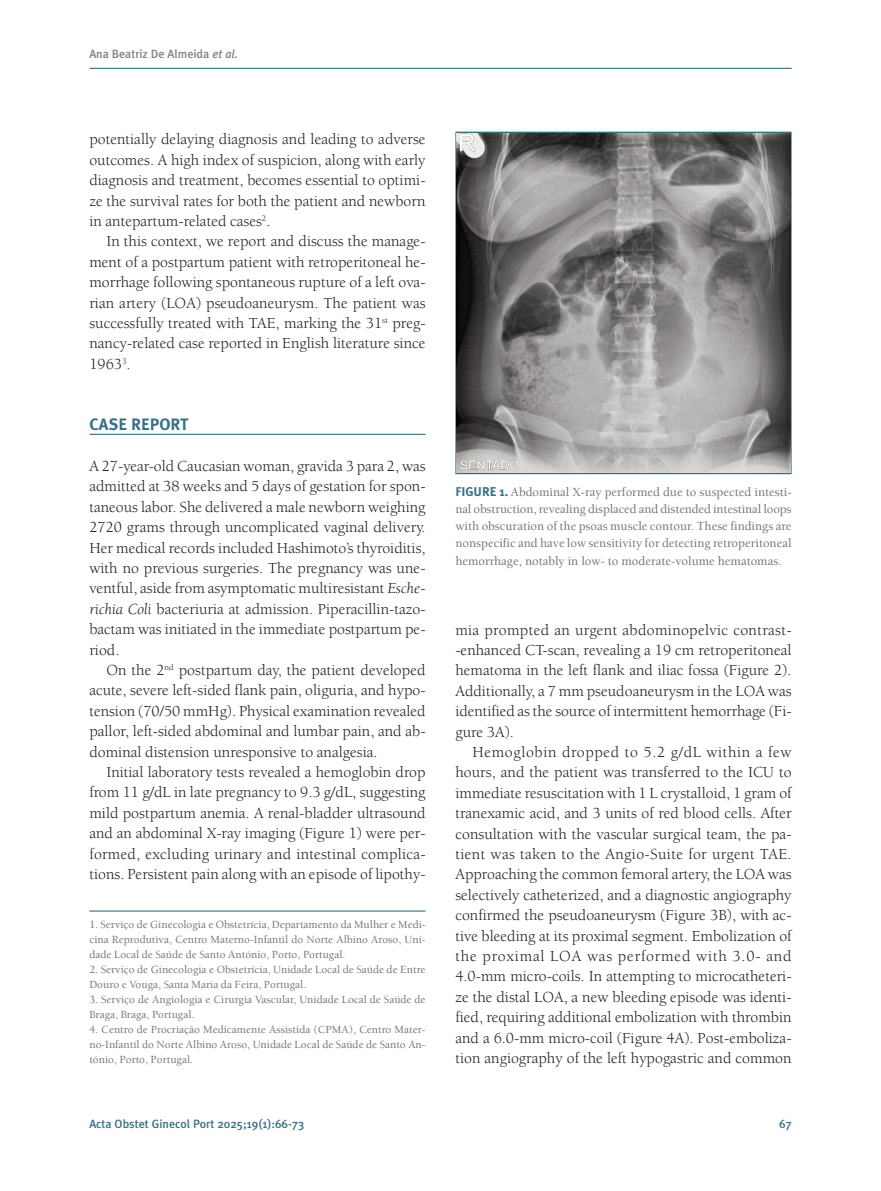
<style>
.page{position:relative;width:881px;height:1191px;background:#fff}
.page>*{position:absolute;margin:0;border:0;box-sizing:border-box;transform-origin:0 0}
.t1{font:700 16.5px "Meta Plus";color:#367087}
.t2{font:15.75px/20.4px "Berkeley";color:#231f20;text-align:justify}
.t3{font:500 12.75px/17.2px "Berkeley";color:#777574;text-align:justify}
.t4{font:500 12px "Meta Plus";color:#367087}
.t5{font:500 12px "Meta Plus";color:#808285}
.t6{font:500 11.25px/15px "Berkeley";color:#777574;text-align:justify}
.s1{font-style:italic}
.s2{font-family:"Meta Plus";font-weight:700;color:#367087}
</style>
<div class="page">
<hr style="left:89px;top:68px;width:702px;height:1px;background:#367087">
<hr style="left:89px;top:434px;width:336px;height:1px;background:#367087">
<hr style="left:89px;top:910px;width:336px;height:1px;background:#367087">
<img style="left:456px;top:133px;width:333px;height:340px">
<p class="t5" style="left:89px;top:47px;width:150px">Ana Beatriz De Almeida <span class="s1">et al.</span></p>
<p class="t2" style="left:89px;top:131px;width:337px">potentially delaying diagnosis and leading to adverse outcomes. A high index of suspicion, along with early diagnosis and treatment, becomes essential to optimi&shy;ze the survival rates for both the patient and newborn in antepartum-related cases<sup>2</sup>.</p>
<p class="t2" style="left:89px;top:233px;width:337px;text-indent:17px">In this context, we report and discuss the manage&shy;ment of a postpartum patient with retroperitoneal he&shy;morrhage following spontaneous rupture of a left ova&shy;rian artery (LOA) pseudoaneurysm. The patient was successfully treated with TAE, marking the 31<sup>st</sup> preg&shy;nancy-related case reported in English literature since 1963<sup>3</sup>.</p>
<p class="t1" style="left:89px;top:415px;width:101px">CASE REPORT</p>
<p class="t2" style="left:89px;top:457px;width:337px">A 27-year-old Caucasian woman, gravida 3 para 2, was admitted at 38 weeks and 5 days of gestation for spon&shy;taneous labor. She delivered a male newborn weighing 2720 grams through uncomplicated vaginal delivery.<br>Her medical records included Hashimoto’s thyroiditis, with no previous surgeries. The pregnancy was une&shy;ventful, aside from asymptomatic multiresistant <span class="s1">Esche&shy;richia Coli</span> bacteriuria at admission. Piperacillin-tazo&shy;bactam was initiated in the immediate postpartum pe&shy;riod.</p>
<p class="t2" style="left:89px;top:661px;width:337px;text-indent:17px">On the 2<sup>nd</sup> postpartum day, the patient developed acute, severe left-sided flank pain, oliguria, and hypo&shy;tension (70/50 mmHg). Physical examination revealed pallor, left-sided abdominal and lumbar pain, and ab&shy;dominal distension unresponsive to analgesia.</p>
<p class="t2" style="left:89px;top:763px;width:337px;text-indent:17px">Initial laboratory tests revealed a hemoglobin drop from 11 g/dL in late pregnancy to 9.3 g/dL, suggesting mild postpartum anemia. A renal-bladder ultrasound and an abdominal X-ray imaging (Figure 1) were per&shy;formed, excluding urinary and intestinal complica&shy;tions. Persistent pain along with an episode of lipothy-</p>
<p class="t6" style="left:89px;top:917px;width:337px">1. Serviço de Ginecologia e Obstetrícia, Departamento da Mulher e Medi&shy;cina Reprodutiva, Centro Materno-Infantil do Norte Albino Aroso, Uni&shy;dade Local de Saúde de Santo António, Porto, Portugal.</p>
<p class="t6" style="left:89px;top:962px;width:337px">2. Serviço de Ginecologia e Obstetrícia, Unidade Local de Saúde de Entre<br>Douro e Vouga, Santa Maria da Feira, Portugal.</p>
<p class="t6" style="left:89px;top:992px;width:337px">3. Serviço de Angiologia e Cirurgia Vascular, Unidade Local de Saúde de<br>Braga, Braga, Portugal.</p>
<p class="t6" style="left:89px;top:1022px;width:337px">4. Centro de Procriação Medicamente Assistida (CPMA), Centro Mater&shy;no-Infantil do Norte Albino Aroso, Unidade Local de Saúde de Santo An&shy;tónio, Porto, Portugal.</p>
<p class="t3" style="left:455px;top:484px;width:337px"><span class="s2">FIGURE 1.</span> Abdominal X-ray performed due to suspected intesti&shy;nal obstruction, revealing displaced and distended intestinal loops with obscuration of the psoas muscle contour. These findings are nonspecific and have low sensitivity for detecting retroperitoneal hemorrhage, notably in low- to moderate-volume hematomas.</p>
<p class="t2" style="left:455px;top:620px;width:337px">mia prompted an urgent abdominopelvic contrast--enhanced CT-scan, revealing a 19 cm retroperitoneal hematoma in the left flank and iliac fossa (Figure 2).<br>Additionally, a 7 mm pseudoaneurysm in the LOA was identified as the source of intermittent hemorrhage (Fi&shy;gure 3A).</p>
<p class="t2" style="left:455px;top:743px;width:337px;text-indent:17px">Hemoglobin dropped to 5.2 g/dL within a few hours, and the patient was transferred to the ICU to immediate resuscitation with 1 L crystalloid, 1 gram of tranexamic acid, and 3 units of red blood cells. After consultation with the vascular surgical team, the pa&shy;tient was taken to the Angio-Suite for urgent TAE.<br>Approaching the common femoral artery, the LOA was selectively catheterized, and a diagnostic angiography confirmed the pseudoaneurysm (Figure 3B), with ac&shy;tive bleeding at its proximal segment. Embolization of the proximal LOA was performed with 3.0- and 4.0-mm micro-coils. In attempting to microcatheteri&shy;ze the distal LOA, a new bleeding episode was identi&shy;fied, requiring additional embolization with thrombin and a 6.0-mm micro-coil (Figure 4A). Post-emboliza&shy;tion angiography of the left hypogastric and common</p>
<p class="t4" style="left:89px;top:1117px;width:216px">Acta Obstet Ginecol Port 2025;19(1):66-73</p>
<p class="t4" style="left:778px;top:1117px;width:14px">67</p>
</div>
